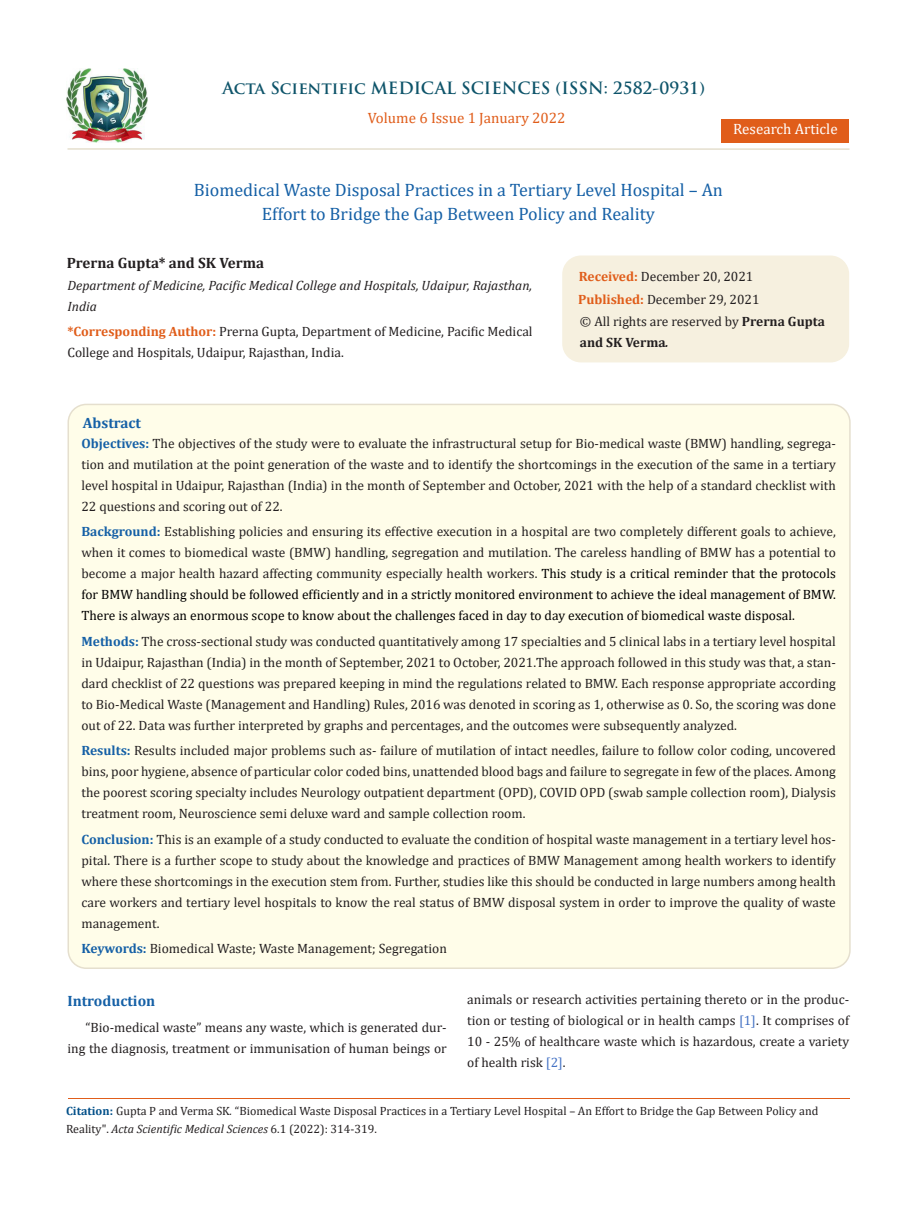
<style>
.page{position:relative;width:917px;height:1206px;background:#fff}
.page>*{position:absolute;margin:0;border:0;box-sizing:border-box;transform-origin:0 0}
.t1{font:18px/24px "Cambria";color:#1560a6;text-align:center}
.t2{font:700 16.5px "Trajan Pro";color:#0e546a}
.t3{font:15px "Cambria";color:#e05d1a}
.t4{font:700 15px "Cambria";color:#231f20}
.List_Paragraph{font:700 15px "Cambria";color:#1560a6}
.t5{font:15px "Cambria";color:#fff}
.t6{font:13.5px/21px "Cambria";color:#231f20;text-align:justify}
.t7{font:italic 13.5px/21px "Cambria";color:#231f20}
.t8{font:12px/18px "Cambria";color:#231f20}
.s1{font-weight:700;color:#e05d1a}
.s2{font-weight:700}
.s3{font-weight:700;font-style:italic}
.s4{font-weight:700;color:#1560a6}
.s5{color:#000}
.s6{color:#4472c4}
.s7{font-weight:700;color:#035089}
.s8{font-style:italic}
</style>
<div class="page">
<img style="left:67px;top:68px;width:80px;height:74px">
<div style="left:721px;top:119px;width:128px;height:23px;background:#e05d1a"></div>
<div style="left:563px;top:256px;width:285px;height:106px;background:#f6f0df;border-radius:18px"></div>
<div style="left:562px;top:256px;width:287px;height:106px;border:2px solid #f6f0df;border-radius:18px"></div>
<div style="left:68px;top:404px;width:781px;height:564px;background:#fffde9;border-radius:18px"></div>
<hr style="left:68px;top:1099px;width:781px;height:1px;background:#e05d1a">
<hr style="left:67px;top:148px;width:782px;height:2px;background:#e5dfce">
<p class="t2" style="left:222px;top:77px;width:484px">Acta Scientific MEDICAL SCIENCES (ISSN: 2582-0931)</p>
<p class="t3" style="left:368px;top:109px;width:199px">Volume 6 Issue 1 January 2022</p>
<p class="t5" style="left:733px;top:120px;width:106px">Research Article</p>
<p class="t1" style="left:194px;top:178px;width:530px">Biomedical Waste Disposal Practices in a Tertiary Level Hospital – An<br>Effort to Bridge the Gap Between Policy and Reality</p>
<p class="t4" style="left:67px;top:252px;width:199px">Prerna Gupta* and SK Verma</p>
<p class="t7" style="left:67px;top:275px;width:466px">Department of Medicine, Pacific Medical College and Hospitals, Udaipur, Rajasthan,<br>India</p>
<p class="t6" style="left:67px;top:321px;width:466px"><span class="s1">*Corresponding Author:</span> Prerna Gupta, Department of Medicine, Pacific Medical<br>College and Hospitals, Udaipur, Rajasthan, India.</p>
<p class="t6" style="left:579px;top:266px;width:176px"><span class="s1">Received:</span> December 20, 2021</p>
<p class="t6" style="left:578px;top:289px;width:183px"><span class="s1">Published:</span> December 29, 2021</p>
<p class="t6" style="left:580px;top:310px;width:246px">© All rights are reserved by <span class="s2">Prerna Gupta and SK Verma</span><span class="s3">.</span></p>
<p class="List_Paragraph" style="left:83px;top:412px;width:60px">Abstract</p>
<p class="t6" style="left:81px;top:433px;width:756px"><span class="s4">Objectives:</span> The objectives of the study were to evaluate the infrastructural setup for Bio-medical waste (BMW) handling, segrega&shy;tion and mutilation at the point generation of the waste and to identify the shortcomings in the execution of the same in a tertiary level hospital in Udaipur, Rajasthan (India) in the month of September and October, 2021 with the help of a standard checklist with 22 questions and scoring out of 22.</p>
<p class="t6" style="left:81px;top:521px;width:756px"><span class="s4">Background:</span> Establishing policies and ensuring its effective execution in a hospital are two completely different goals to achieve, when it comes to biomedical waste (BMW) handling, segregation and mutilation. The careless handling of BMW has a potential to become a major health hazard affecting community especially health workers. <span class="s5">This study is a critical reminder that the protocols for BMW handling should be followed efficiently and in a strictly monitored environment to achieve the ideal management of BMW.<br>There is always an enormous scope to know about the challenges faced in day to day execution of biomedical waste disposal.</span></p>
<p class="t6" style="left:81px;top:631px;width:756px"><span class="s4">Methods:</span> The cross-sectional study was conducted quantitatively among 17 specialties and 5 clinical labs in a tertiary level hospital in Udaipur, Rajasthan (India) in the month of September, 2021 to October, 2021.The approach followed in this study was that, a stan&shy;dard checklist of 22 questions was prepared keeping in mind the regulations related to BMW. Each response appropriate according to Bio-Medical Waste (Management and Handling) Rules, 2016 was denoted in scoring as 1, otherwise as 0. So, the scoring was done out of 22. Data was further interpreted by graphs and percentages, and the outcomes were subsequently analyzed.</p>
<p class="t6" style="left:81px;top:740px;width:756px"><span class="s4">Results:</span> Results included major problems such as- failure of mutilation of intact needles, failure to follow color coding, uncovered bins, poor hygiene, absence of particular color coded bins, unattended blood bags and failure to segregate in few of the places. Among the poorest scoring specialty includes Neurology outpatient department (OPD), COVID OPD (swab sample collection room), Dialysis treatment room, Neuroscience semi deluxe ward and sample collection room.</p>
<p class="t6" style="left:81px;top:829px;width:756px"><span class="s4">Conclusion:</span> This is an example of a study conducted to evaluate the condition of hospital waste management in a tertiary level hos&shy;pital. There is a further scope to study about the knowledge and practices of BMW Management among health workers to identify where these shortcomings in the execution stem from. Further, studies like this should be conducted in large numbers among health care workers and tertiary level hospitals to know the real status of BMW disposal system in order to improve the quality of waste management.</p>
<p class="t6" style="left:81px;top:938px;width:367px"><span class="s4">Keywords:</span> Biomedical Waste; Waste Management; Segregation</p>
<p class="List_Paragraph" style="left:67px;top:990px;width:89px">Introduction</p>
<p class="t6" style="left:67px;top:1016px;width:381px;text-align:right">“Bio-medical waste” means any waste, which is generated dur&shy;ing the diagnosis, treatment or immunisation of human beings or</p>
<p class="t6" style="left:467px;top:988px;width:383px">animals or research activities pertaining thereto or in the produc&shy;tion or testing of biological or in health camps <span class="s6">[1]</span>. It comprises of 10 - 25% of healthcare waste which is hazardous, create a variety of health risk <span class="s6">[2]</span>.</p>
<p class="t8" style="left:66px;top:1102px;width:754px"><span class="s7">Citation:</span> Gupta P and Verma SK<span class="s8">.</span> “Biomedical Waste Disposal Practices in a Tertiary Level Hospital – An Effort to Bridge the Gap Between Policy and<br>Reality". <span class="s8">Acta Scientific Medical Sciences</span> 6.1 (2022): 314-319.</p>
</div>
